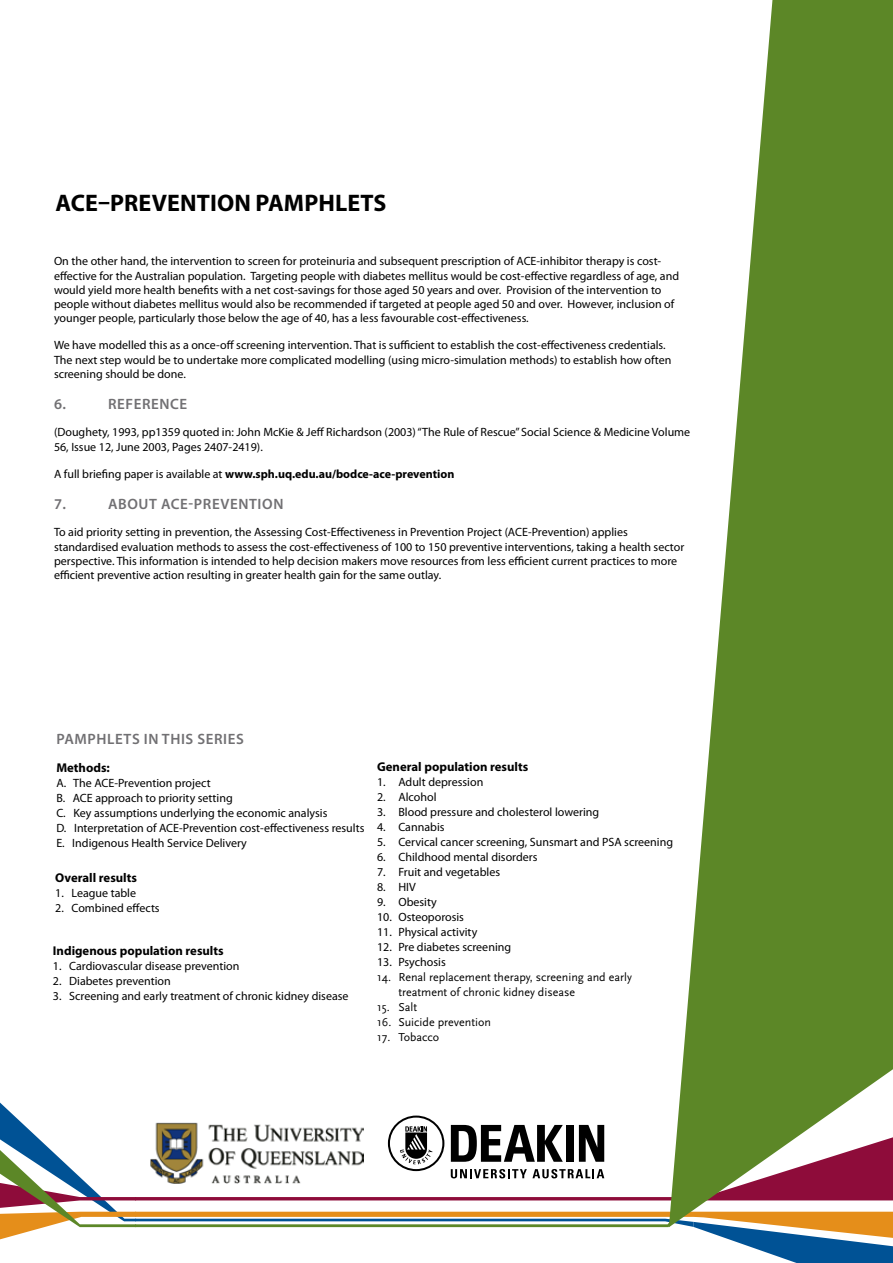
<style>
.page{position:relative;width:893px;height:1263px;background:#fff}
.page>*{position:absolute;margin:0;border:0;box-sizing:border-box;transform-origin:0 0}
.t1{font:700 24px "Myriad Pro";letter-spacing:.005em;color:#000}
.t2{font:600 15px "Myriad Pro";letter-spacing:.04em;color:#717073}
.t3{font:700 12.75px "Myriad Pro";color:#000}
.t4{font:12px/14.2px "Myriad Pro";color:#000}
.t5{font:12px/15px "Scala Sans Pro";color:#000}
.t6{font:700 12px "Myriad Pro";color:#000}
.s1{font-weight:400}
</style>
<div class="page">
<svg style="left:679px;top:0;width:214px;height:1102px;fill:#5c8727"></svg>
<svg style="left:0;top:1102px;width:893px;height:161px"></svg>
<img style="left:151px;top:1123px;width:212px;height:60px">
<h1 class="t1" style="left:56px;top:187px;width:333px">ACE–Prevention pamphlets</h1>
<p class="t4" style="left:54px;top:254px;width:627px">On the other hand, the intervention to screen for proteinuria and subsequent prescription of ACE-inhibitor therapy is cost&shy;effective for the Australian population. Targeting people with diabetes mellitus would be cost-effective regardless of age, and would yield more health benefits with a net cost-savings for those aged 50 years and over. Provision of the intervention to people without diabetes mellitus would also be recommended if targeted at people aged 50 and over. However, inclusion of younger people, particularly those below the age of 40, has a less favourable cost-effectiveness.</p>
<p class="t4" style="left:54px;top:338px;width:619px">We have modelled this as a once-off screening intervention. That is sufficient to establish the cost-effectiveness credentials.<br>The next step would be to undertake more complicated modelling (using micro-simulation methods) to establish how often screening should be done.</p>
<p class="t2" style="left:54px;top:395px;width:39px">6. R</p>
<p class="t2" style="left:117px;top:395px;width:72px">EFERENCE</p>
<p class="t4" style="left:54px;top:425px;width:638px">(Doughety, 1993, pp1359 quoted in: John McKie &amp; Jeff Richardson (2003)“The Rule of Rescue” Social Science &amp; Medicine Volume<br>56, Issue 12, June 2003, Pages 2407-2419).</p>
<p class="t6" style="left:54px;top:466px;width:402px"><span class="s1">A full briefing paper is available at</span> www.sph.uq.edu.au/bodce-ace-prevention</p>
<p class="t2" style="left:54px;top:495px;width:34px">7. AB</p>
<p class="t2" style="left:127px;top:495px;width:44px">OUT ACE</p>
<p class="t2" style="left:189px;top:495px;width:96px">-PREVENTION</p>
<p class="t4" style="left:54px;top:525px;width:632px">To aid priority setting in prevention, the Assessing Cost-Effectiveness in Prevention Project (ACE-Prevention) applies standardised evaluation methods to assess the cost-effectiveness of 100 to 150 preventive interventions, taking a health sector perspective. This information is intended to help decision makers move resources from less efficient current practices to more efficient preventive action resulting in greater health gain for the same outlay.</p>
<p class="t2" style="left:56px;top:730px;width:189px">PAMPHLETS IN THIS SERIES</p>
<p class="t3" style="left:56px;top:759px;width:55px">Methods:</p>
<p class="t4" style="left:56px;top:775px;width:310px;line-height:15px">A. The ACE-Prevention project<br>B. ACE approach to priority setting<br>C. Key assumptions underlying the economic analysis<br>D. Interpretation of ACE-Prevention cost-effectiveness results E. Indigenous Health Service Delivery</p>
<p class="t3" style="left:55px;top:869px;width:83px">Overall results</p>
<p class="t4" style="left:55px;top:885px;width:82px">1. League table</p>
<p class="t4" style="left:55px;top:900px;width:106px">2. Combined effects</p>
<p class="t3" style="left:53px;top:942px;width:172px">Indigenous population results</p>
<p class="t4" style="left:53px;top:958px;width:188px">1. Cardiovascular disease prevention</p>
<p class="t4" style="left:53px;top:973px;width:119px">2. Diabetes prevention</p>
<p class="t4" style="left:53px;top:988px;width:297px">3. Screening and early treatment of chronic kidney disease</p>
<p class="t3" style="left:377px;top:759px;width:153px">General population results</p>
<p class="t4" style="left:377px;top:775px;width:108px">1. Adult depression</p>
<p class="t4" style="left:377px;top:790px;width:61px">2. Alcohol</p>
<p class="t4" style="left:377px;top:805px;width:224px">3. Blood pressure and cholesterol lowering</p>
<p class="t4" style="left:377px;top:820px;width:69px">4. Cannabis</p>
<p class="t4" style="left:377px;top:835px;width:297px">5. Cervical cancer screening, Sunsmart and PSA screening</p>
<p class="t4" style="left:377px;top:850px;width:162px">6. Childhood mental disorders</p>
<p class="t4" style="left:377px;top:865px;width:124px">7. Fruit and vegetables</p>
<p class="t4" style="left:377px;top:880px;width:40px">8. HIV</p>
<p class="t4" style="left:377px;top:895px;width:61px">9. Obesity</p>
<p class="t4" style="left:377px;top:910px;width:88px">10. Osteoporosis</p>
<p class="t4" style="left:377px;top:925px;width:102px">11. Physical activity</p>
<p class="t4" style="left:377px;top:940px;width:136px">12. Pre diabetes screening</p>
<p class="t4" style="left:377px;top:955px;width:70px">13. Psychosis</p>
<p class="t5" style="left:398px;top:970px;width:235px;text-indent:-21px">14. Renal replacement therapy, screening and early treatment of chronic kidney disease</p>
<p class="t5" style="left:377px;top:1000px;width:41px">15. Salt</p>
<p class="t5" style="left:377px;top:1015px;width:115px">16. Suicide prevention</p>
<p class="t5" style="left:377px;top:1030px;width:64px">17. Tobacco</p>
</div>
